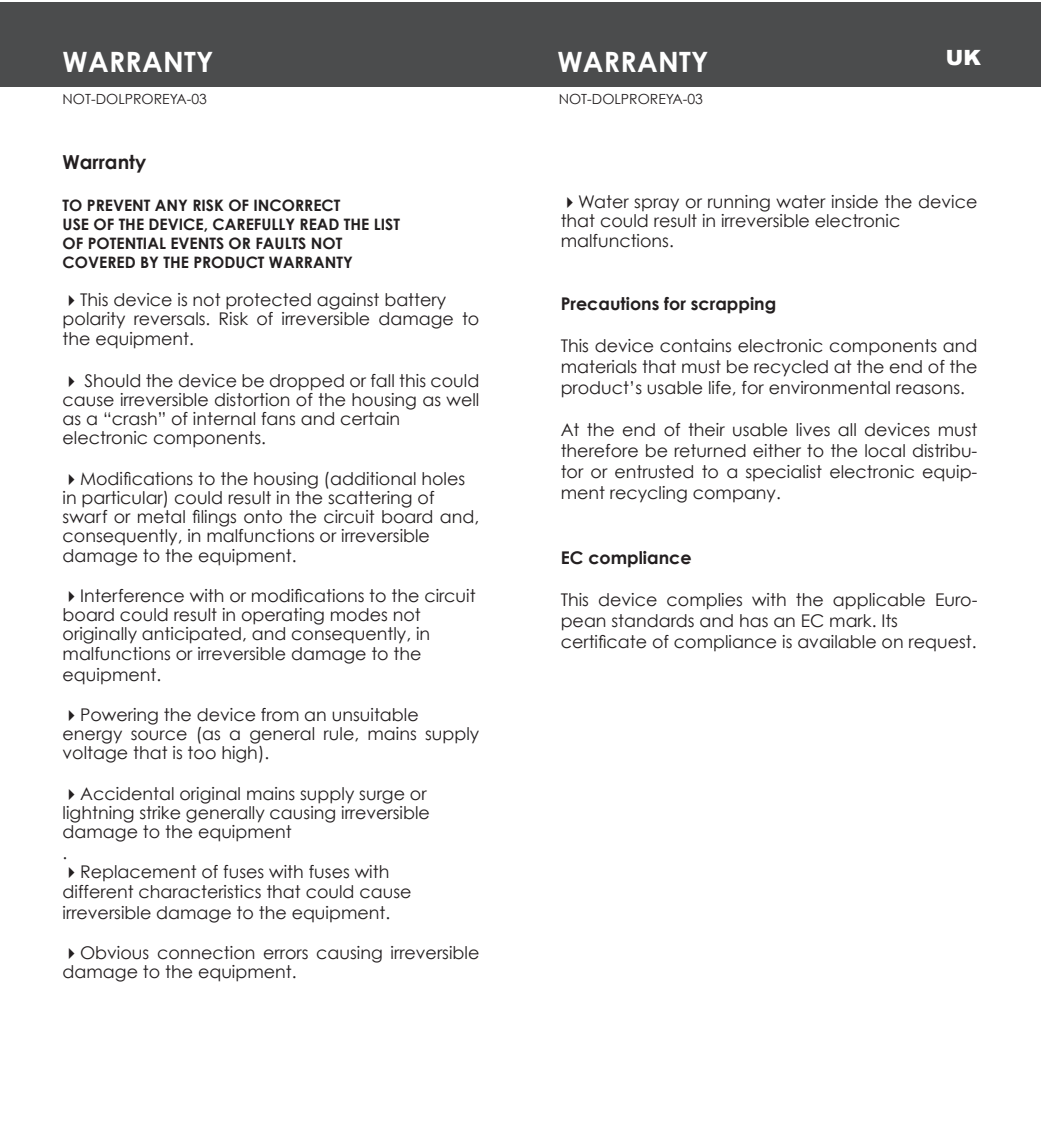
<style>
.page{position:relative;width:1042px;height:1141px;background:#fff}
.page>*{position:absolute;margin:0;border:0;box-sizing:border-box;transform-origin:0 0}
.t1{font:700 28px "Century Gothic";letter-spacing:.01em;color:#fff}
.t2{font:900 21px "Arial";color:#fff}
.t3{font:700 19.25px "Century Gothic";color:#231f20}
.t4{font:17.5px/19.2px "Century Gothic";color:#231f20}
.t5{font:700 17.5px "Century Gothic";color:#231f20}
.t6{font:700 15.75px/18.9px "Century Gothic";color:#231f20}
.t7{font:14px "Century Gothic";color:#231f20}
</style>
<div class="page">
<div style="left:0;top:2px;width:1040px;height:84px;background:#4b4c4d"></div>
<h1 class="t1" style="left:63px;top:44px;width:152px">WARRANTY</h1>
<h1 class="t1" style="left:557px;top:44px;width:152px">WARRANTY</h1>
<p class="t7" style="left:63px;top:91px;width:146px">NOT-DOLPROREYA-03</p>
<p class="t7" style="left:559px;top:91px;width:146px">NOT-DOLPROREYA-03</p>
<p class="t2" style="left:946px;top:42px;width:36px">UK</p>
<p class="t3" style="left:63px;top:150px;width:85px">Warranty</p>
<p class="t6" style="left:63px;top:196px;width:339px">TO PREVENT ANY RISK OF INCORRECT<br>USE OF THE DEVICE, CAREFULLY READ THE LIST OF POTENTIAL EVENTS OR FAULTS NOT COVERED BY THE PRODUCT WARRANTY</p>
<p class="t4" style="left:63px;top:290px;width:418px">✔This device is not protected against battery polarity reversals. Risk of irreversible damage to the equipment.</p>
<p class="t4" style="left:63px;top:370px;width:418px">✔ Should the device be dropped or fall this could cause irreversible distortion of the housing as well as a “crash” of internal fans and certain electronic components.</p>
<p class="t4" style="left:63px;top:468px;width:418px">✔Modifications to the housing (additional holes in particular) could result in the scattering of swarf or metal filings onto the circuit board and, consequently, in malfunctions or irreversible damage to the equipment.</p>
<p class="t4" style="left:63px;top:586px;width:415px">✔Interference with or modifications to the circuit board could result in operating modes not originally anticipated, and consequently, in malfunctions or irreversible damage to the</p>
<p class="t4" style="left:63px;top:664px;width:100px">equipment.</p>
<p class="t4" style="left:63px;top:705px;width:418px">✔Powering the device from an unsuitable energy source (as a general rule, mains supply voltage that is too high).</p>
<p class="t4" style="left:63px;top:783px;width:369px">✔Accidental original mains supply surge or lightning strike generally causing irreversible damage to the equipment</p>
<p class="t4" style="left:63px;top:843px;width:6px">.</p>
<p class="t4" style="left:63px;top:862px;width:350px">✔Replacement of fuses with fuses with different characteristics that could cause</p>
<p class="t4" style="left:63px;top:902px;width:329px">irreversible damage to the equipment.</p>
<p class="t4" style="left:63px;top:943px;width:418px">✔Obvious connection errors causing irreversible damage to the equipment.</p>
<p class="t4" style="left:561px;top:192px;width:418px">✔Water spray or running water inside the device that could result in irreversible electronic malfunctions.</p>
<p class="t5" style="left:561px;top:292px;width:217px">Precautions for scrapping</p>
<p class="t4" style="left:561px;top:335px;width:418px;line-height:21px;text-align:justify">This device contains electronic components and materials that must be recycled at the end of the product’s usable life, for environmental reasons.</p>
<p class="t4" style="left:561px;top:419px;width:418px;line-height:21px;text-align:justify">At the end of their usable lives all devices must therefore be returned either to the local distribu&shy;tor or entrusted to a specialist electronic equip&shy;ment recycling company.</p>
<p class="t5" style="left:561px;top:546px;width:132px">EC compliance</p>
<p class="t4" style="left:561px;top:589px;width:418px;line-height:21px">This device complies with the applicable Euro&shy;pean standards and has an EC mark. Its certificate of compliance is available on request.</p>
</div>
